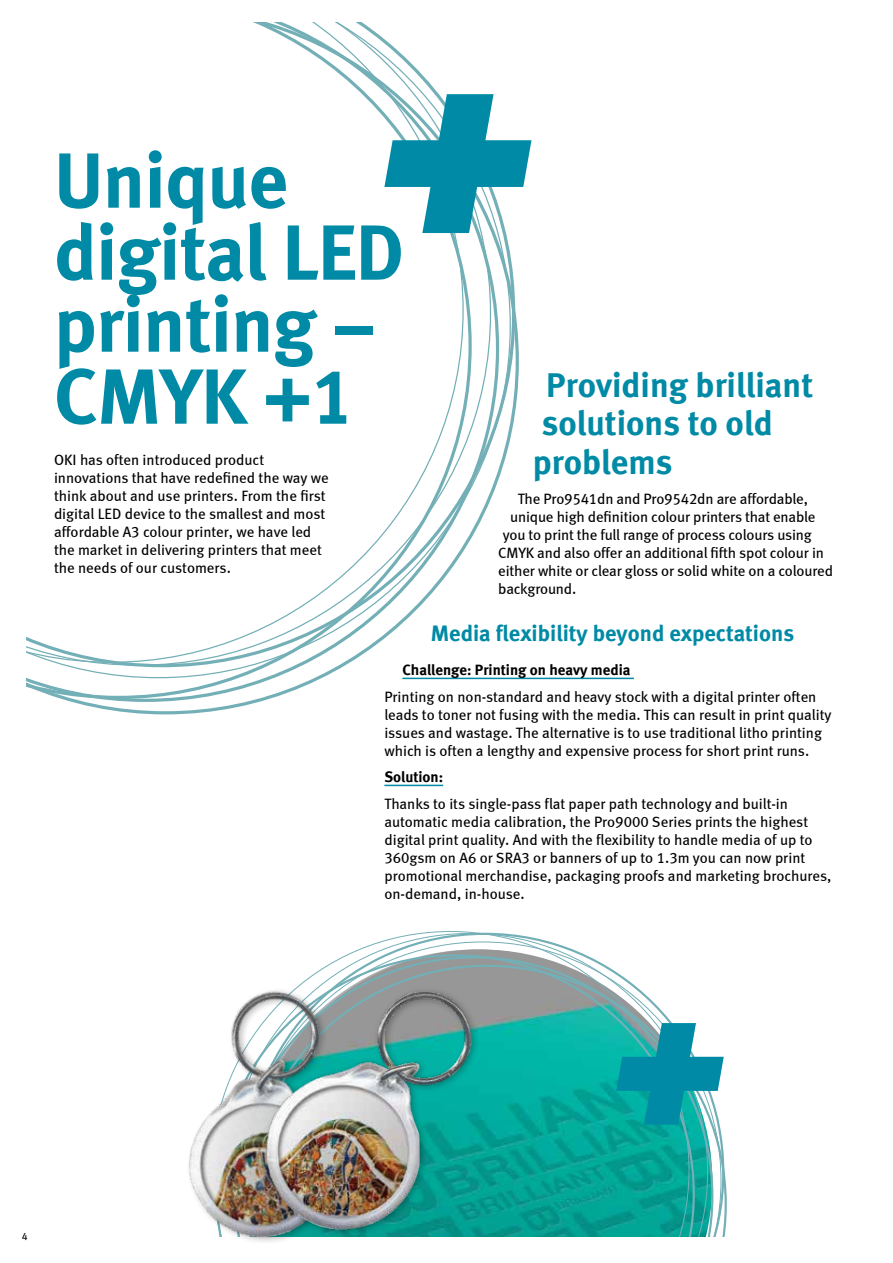
<style>
.page{position:relative;width:893px;height:1263px;background:#fff}
.page>*{position:absolute;margin:0;border:0;box-sizing:border-box;transform-origin:0 0}
.t1{font:78px/72px "Meta Bold LF";letter-spacing:-.01em;color:#008aa5}
.t2{font:34.5px/38.2px "Meta Bold LF";color:#008aa5}
.t3{font:22.5px "Meta Bold LF";color:#008aa5}
.t4{font:15px/18px "Meta Book LF";color:#000}
.t5{font:15px "Meta Bold LF";color:#000}
.t6{font:10.5px "Meta Book LF";color:#000}
</style>
<div class="page">
<svg style="left:689px;top:1124px;width:35px;height:113px"></svg>
<svg style="left:320px;top:931px;width:369px;height:306px"></svg>
<svg style="left:616px;top:1023px;width:108px;height:101px;background:#34a8b3"></svg>
<svg style="left:26px;top:303px;width:493px;height:411px"></svg>
<svg style="left:26px;top:22px;width:485px;height:656px"></svg>
<svg style="left:384px;top:94px;width:147px;height:139px"></svg>
<hr style="left:402px;top:678px;width:232px;height:1px;background:#008aa5">
<hr style="left:384px;top:785px;width:59px;height:1px;background:#008aa5">
<div style="left:0;top:0;width:88px;height:58px;background:#fff"></div>
<img style="left:188px;top:970px;width:223px;height:272px">
<div style="left:261px;top:987px;width:219px;height:251px;background:#000;opacity:.3"></div>
<img style="left:263px;top:992px;width:208px;height:243px">
<h1 class="t1" style="left:54px;top:144px;width:351px">Unique digital LED printing –<br>CMYK +1</h1>
<p class="t4" style="left:54px;top:451px;width:276px">OKI has often introduced product innovations that have redefined the way we think about and use printers. From the first digital LED device to the smallest and most affordable A3 colour printer, we have led the market in delivering printers that meet the needs of our customers.</p>
<h2 class="t2" style="left:533px;top:366px;width:282px;text-indent:13px">Providing brilliant solutions to old problems</h2>
<p class="t4" style="left:518px;top:490px;width:292px">The Pro9541dn and Pro9542dn are affordable,</p>
<p class="t4" style="left:510px;top:508px;width:307px">unique high definition colour printers that enable</p>
<p class="t4" style="left:503px;top:526px;width:310px">you to print the full range of process colours using</p>
<p class="t4" style="left:498px;top:544px;width:327px">CMYK and also offer an additional fifth spot colour in</p>
<p class="t4" style="left:498px;top:562px;width:336px">either white or clear gloss or solid white on a coloured</p>
<p class="t4" style="left:498px;top:580px;width:80px">background.</p>
<h3 class="t3" style="left:431px;top:620px;width:365px">Media flexibility beyond expectations</h3>
<p class="t5" style="left:402px;top:661px;width:230px">Challenge: Printing on heavy media</p>
<p class="t4" style="left:384px;top:687px;width:449px">Printing on non-standard and heavy stock with a digital printer often leads to toner not fusing with the media. This can result in print quality issues and wastage. The alternative is to use traditional litho printing which is often a lengthy and expensive process for short print runs.</p>
<p class="t5" style="left:384px;top:768px;width:60px">Solution:</p>
<p class="t4" style="left:384px;top:794px;width:449px">Thanks to its single-pass flat paper path technology and built-in automatic media calibration, the Pro9000 Series prints the highest digital print quality. And with the flexibility to handle media of up to 360gsm on A6 or SRA3 or banners of up to 1.3m you can now print promotional merchandise, packaging proofs and marketing brochures, on-demand, in-house.</p>
<p class="t6" style="left:22px;top:1230px;width:7px">4</p>
</div>
